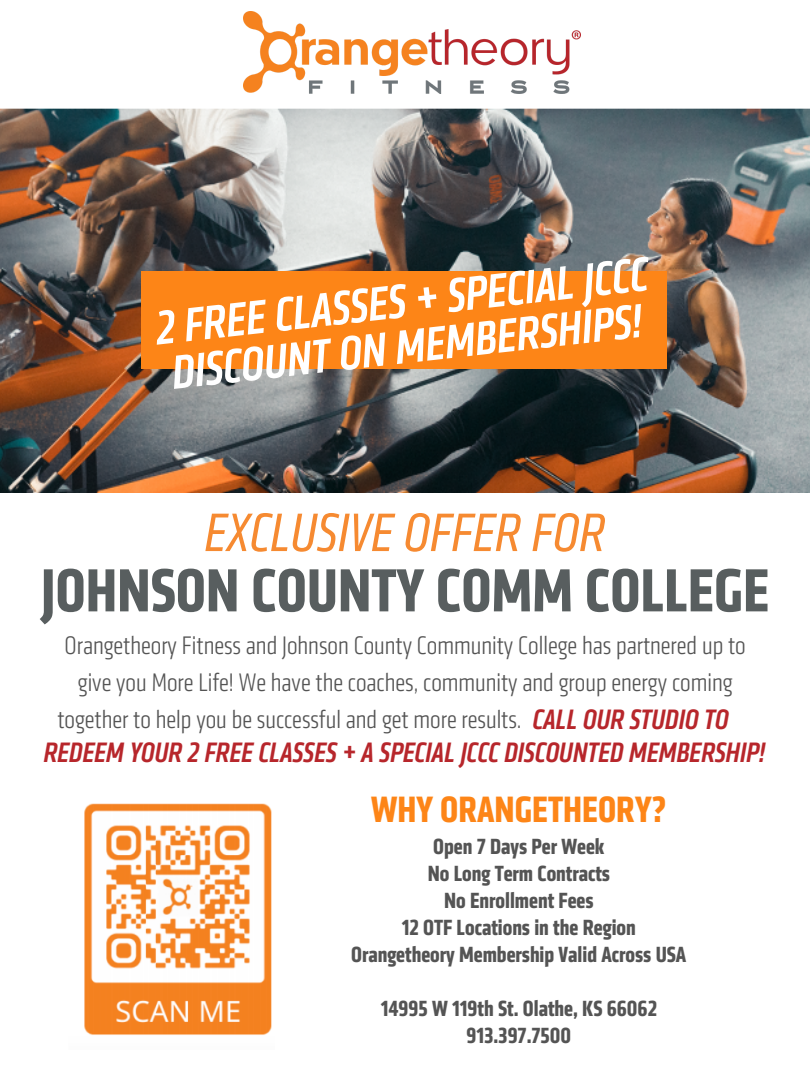
<style>
.page{position:relative;width:810px;height:1080px;background:#fff}
.page>*{position:absolute;margin:0;border:0;box-sizing:border-box;transform-origin:0 0}
.t1{font:700 condensed 63.12px "Klavika";color:#585e5f}
.t2{font:italic condensed 56.19px "Klavika";color:#f68a31}
.t3{font:italic 500 condensed 49.31px "Klavika";color:#fff}
.t4{font:700 condensed 38.06px "Klavika";color:#fd8517}
.t5{font:italic 500 condensed 29.19px "Klavika";color:#b7262b}
.t6{font:300 condensed 26.38px "Klavika";color:#545454}
.t7{font:700 condensed 22.81px "Klavika";color:#545454}
</style>
<div class="page">
<img style="left:84px;top:803px;width:188px;height:232px">
<img style="left:0;top:108px;width:810px;height:384px">
<img style="left:243px;top:12px;width:338px;height:82px">
<img style="left:130px;top:272px;width:11px;height:6px">
<div style="left:141px;top:272px;width:526px;height:96px;background:#fd8517"></div>
<p class="t3" style="left:153px;top:299px;width:497px;rotate:-6deg">2 FREE CLASSES + SPECIAL JCCC</p>
<p class="t3" style="left:169px;top:343px;width:474px;rotate:-6deg">DISCOUNT ON MEMBERSHIPS!</p>
<p class="t2" style="left:205px;top:500px;width:402px">EXCLUSIVE OFFER FOR</p>
<p class="t1" style="left:41px;top:555px;width:730px">JOHNSON COUNTY COMM COLLEGE</p>
<p class="t6" style="left:65px;top:630px;width:683px">Orangetheory Fitness and Johnson County Community College has partnered up to</p>
<p class="t6" style="left:78px;top:667px;width:656px">give you More Life! We have the coaches, community and group energy coming</p>
<p class="t6" style="left:57px;top:704px;width:466px">together to help you be successful and get more results.</p>
<p class="t5" style="left:533px;top:703px;width:197px">CALL OUR STUDIO TO</p>
<p class="t5" style="left:44px;top:736px;width:723px">REDEEM YOUR 2 FREE CLASSES + A SPECIAL JCCC DISCOUNTED MEMBERSHIP!</p>
<p class="t4" style="left:371px;top:788px;width:297px">WHY ORANGETHEORY?</p>
<p class="t7" style="left:433px;top:834px;width:173px">Open 7 Days Per Week</p>
<p class="t7" style="left:428px;top:861px;width:184px">No Long Term Contracts</p>
<p class="t7" style="left:444px;top:888px;width:151px">No Enrollment Fees</p>
<p class="t7" style="left:402px;top:914px;width:235px">12 OTF Locations in the Region</p>
<p class="t7" style="left:351px;top:941px;width:337px">Orangetheory Membership Valid Across USA</p>
<p class="t7" style="left:381px;top:995px;width:278px">14995 W 119th St. Olathe, KS 66062</p>
<p class="t7" style="left:466px;top:1022px;width:106px">913.397.7500</p>
</div>
